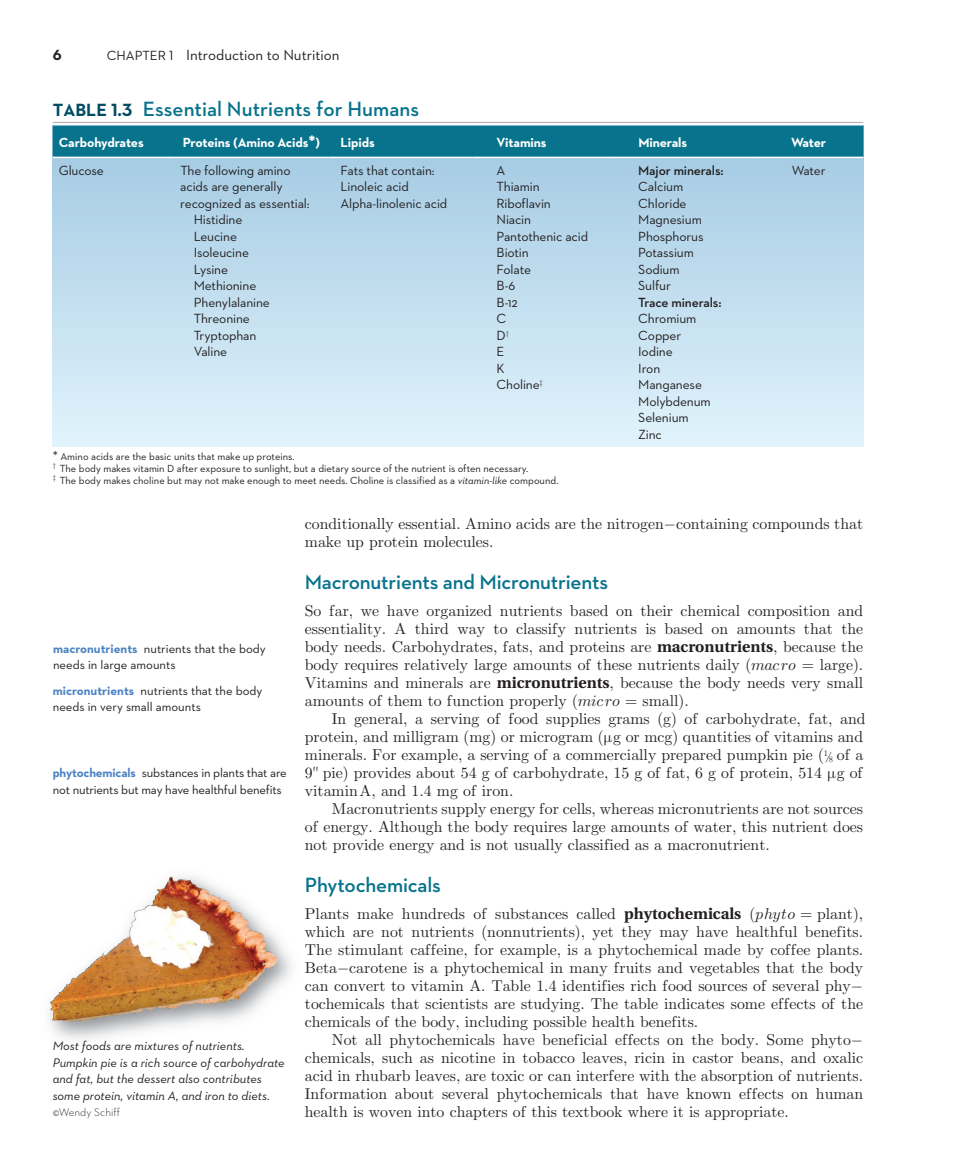
<style>
.page{position:relative;width:970px;height:1170px;background:#fff}
.page>*{position:absolute;margin:0;border:0;box-sizing:border-box;transform-origin:0 0}
.bch_hb{font:600 21px "Neutraface 2 Text";letter-spacing:-.01em;color:#08738c}
.bch_tbtt{font:600 21px "Neutraface 2 Text";color:#08738c}
.bch_tx{font:15.75px/18px "Uni Math";color:#231f20}
.bch_tx_first{font:15.75px/18px "Uni Math";color:#231f20;text-align:justify}
.t1{font:15px "Neutraface 2 Text";color:#231f20}
.t2{font:700 15px "Neutraface 2 Text";color:#231f20}
.bch_tbtx{font:13.5px/16.5px "Neutraface 2 Text";letter-spacing:-.01em;color:#231f20}
.bch_tbcn{font:700 13.5px "Neutraface 2 Text";letter-spacing:-.01em;color:#fff}
.bch_tbtx-2{font:600 13.5px "Neutraface 2 Text";letter-spacing:-.01em;color:#231f20}
.t3{font:12.75px/16.5px "Neutraface 2 Text";letter-spacing:-.005em;color:#231f20}
.bch_ct{font:italic 12.75px/16.5px "Neutraface 2 Text";color:#231f20}
.bch_ct-2{font:300 11.25px "Neutraface 2 Text";color:#231f20}
.bch_tbfn{font:10.5px "Neutraface 2 Text";color:#231f20}
.s1{font-size:13.5px}
.s2{font-weight:700;font-size:18px;color:#004c62}
.s3{font-size:16.8px}
.s4{font-size:13.2px}
.s5{font-style:italic}
.s6{font-weight:700;color:#4d84c4}
.s7{font-weight:700}
.s8{font-size:11.25px}
</style>
<div class="page">
<img style="left:49px;top:876px;width:243px;height:163px">
<img style="left:60px;top:878px;width:109px;height:113px">
<div style="left:53px;top:126px;width:810px;height:320px;background:linear-gradient(to bottom,#a0c8e2,#e0f3fb)"></div>
<div style="left:53px;top:126px;width:810px;height:31px;background:#08738c"></div>
<hr style="left:53px;top:157px;width:121px;height:1px;background:#fff">
<hr style="left:174px;top:157px;width:154px;height:1px;background:#fff">
<hr style="left:328px;top:157px;width:144px;height:1px;background:#fff">
<hr style="left:472px;top:157px;width:137px;height:1px;background:#fff">
<hr style="left:609px;top:157px;width:144px;height:1px;background:#fff">
<hr style="left:753px;top:157px;width:110px;height:1px;background:#fff">
<hr style="left:53px;top:122px;width:810px;height:1px;background:#a8a9ad">
<p class="t2" style="left:53px;top:46px;width:10px">6</p>
<p class="t1" style="left:107px;top:46px;width:234px"><span class="s1">CHAPTER 1</span> Introduction to Nutrition</p>
<p class="bch_tbtt" style="left:53px;top:96px;width:368px"><span class="s2">TABLE 1.3</span> Essential Nutrients for Humans</p>
<p class="bch_tbcn" style="left:59px;top:134px;width:86px">Carbohydrates</p>
<p class="bch_tbcn" style="left:183px;top:134px;width:139px">Proteins (Amino Acids<span class="s3">*</span>)</p>
<p class="bch_tbcn" style="left:340px;top:134px;width:36px">Lipids</p>
<p class="bch_tbcn" style="left:496px;top:134px;width:51px">Vitamins</p>
<p class="bch_tbcn" style="left:638px;top:134px;width:50px">Minerals</p>
<p class="bch_tbcn" style="left:791px;top:134px;width:37px">Water</p>
<p class="bch_tbtx" style="left:59px;top:162px;width:47px">Glucose</p>
<p class="bch_tbtx" style="left:180px;top:162px;width:131px">The following amino acids are generally recognized as essential:</p>
<p class="bch_tbtx" style="left:194px;top:211px;width:50px">Histidine</p>
<p class="bch_tbtx" style="left:194px;top:228px;width:45px">Leucine</p>
<p class="bch_tbtx" style="left:194px;top:244px;width:57px">Isoleucine</p>
<p class="bch_tbtx" style="left:194px;top:261px;width:36px">Lysine</p>
<p class="bch_tbtx" style="left:194px;top:277px;width:64px">Methionine</p>
<p class="bch_tbtx" style="left:194px;top:294px;width:78px">Phenylalanine</p>
<p class="bch_tbtx" style="left:194px;top:310px;width:58px">Threonine</p>
<p class="bch_tbtx" style="left:194px;top:327px;width:64px">Tryptophan</p>
<p class="bch_tbtx" style="left:194px;top:343px;width:35px">Valine</p>
<p class="bch_tbtx" style="left:340px;top:162px;width:96px">Fats that contain:</p>
<p class="bch_tbtx" style="left:340px;top:178px;width:108px">Linoleic acid<br>Alpha-linolenic acid</p>
<p class="bch_tbtx-2" style="left:638px;top:161px;width:87px">Major minerals:</p>
<p class="bch_tbtx" style="left:638px;top:178px;width:46px">Calcium</p>
<p class="bch_tbtx" style="left:638px;top:195px;width:50px">Chloride</p>
<p class="bch_tbtx" style="left:638px;top:211px;width:65px">Magnesium</p>
<p class="bch_tbtx" style="left:638px;top:228px;width:67px">Phosphorus</p>
<p class="bch_tbtx" style="left:638px;top:244px;width:57px">Potassium</p>
<p class="bch_tbtx" style="left:638px;top:261px;width:43px">Sodium</p>
<p class="bch_tbtx" style="left:638px;top:277px;width:34px">Sulfur</p>
<p class="bch_tbtx-2" style="left:638px;top:293px;width:85px">Trace minerals:</p>
<p class="bch_tbtx" style="left:638px;top:310px;width:60px">Chromium</p>
<p class="bch_tbtx" style="left:638px;top:327px;width:44px">Copper</p>
<p class="bch_tbtx" style="left:638px;top:343px;width:36px">Iodine</p>
<p class="bch_tbtx" style="left:638px;top:360px;width:23px">Iron</p>
<p class="bch_tbtx" style="left:638px;top:376px;width:65px">Manganese</p>
<p class="bch_tbtx" style="left:638px;top:393px;width:74px">Molybdenum</p>
<p class="bch_tbtx" style="left:638px;top:409px;width:52px">Selenium</p>
<p class="bch_tbtx" style="left:638px;top:426px;width:25px">Zinc</p>
<p class="bch_tbtx" style="left:791px;top:161px;width:35px">Water</p>
<p class="bch_tbtx" style="left:496px;top:162px;width:10px">A</p>
<p class="bch_tbtx" style="left:496px;top:178px;width:45px">Thiamin</p>
<p class="bch_tbtx" style="left:496px;top:195px;width:56px">Riboflavin</p>
<p class="bch_tbtx" style="left:496px;top:211px;width:36px">Niacin</p>
<p class="bch_tbtx" style="left:496px;top:228px;width:93px">Pantothenic acid</p>
<p class="bch_tbtx" style="left:496px;top:244px;width:34px">Biotin</p>
<p class="bch_tbtx" style="left:496px;top:261px;width:36px">Folate</p>
<p class="bch_tbtx" style="left:496px;top:277px;width:20px">B-6</p>
<p class="bch_tbtx" style="left:496px;top:294px;width:23px">B-12</p>
<p class="bch_tbtx" style="left:496px;top:310px;width:11px">C</p>
<p class="bch_tbtx" style="left:496px;top:327px;width:14px">D<sup>†</sup></p>
<p class="bch_tbtx" style="left:496px;top:343px;width:9px">E</p>
<p class="bch_tbtx" style="left:496px;top:360px;width:10px">K</p>
<p class="bch_tbtx" style="left:496px;top:376px;width:48px">Choline<sup>‡</sup></p>
<p class="bch_tbfn" style="left:53px;top:449px;width:243px"><span class="s4">*</span> Amino acids are the basic units that make up proteins.</p>
<p class="bch_tbfn" style="left:53px;top:461px;width:477px"><sup>†</sup> The body makes vitamin D after exposure to sunlight, but a dietary source of the nutrient is often necessary.</p>
<p class="bch_tbfn" style="left:53px;top:473px;width:507px"><sup>‡</sup> The body makes choline but may not make enough to meet needs. Choline is classified as a <span class="s5">vitamin-like</span> compound.</p>
<p class="t3" style="left:53px;top:640px;width:214px"><span class="s6">macronutrients</span> nutrients that the body needs in large amounts</p>
<p class="t3" style="left:53px;top:681px;width:211px"><span class="s6">micronutrients</span> nutrients that the body needs in very small amounts</p>
<p class="t3" style="left:53px;top:764px;width:235px"><span class="s6">phytochemicals</span> substances in plants that are not nutrients but may have healthful benefits</p>
<p class="bch_ct" style="left:53px;top:1037px;width:233px">Most foods are mixtures of nutrients.<br>Pumpkin pie is a rich source of carbohydrate and fat, but the dessert also contributes some protein, vitamin A, and iron to diets.</p>
<p class="bch_ct-2" style="left:53px;top:1105px;width:69px">©Wendy Schiff</p>
<p class="bch_tx" style="left:305px;top:514px;width:559px">conditionally essential. Amino acids are the nitrogen-containing compounds that make up protein molecules.</p>
<p class="bch_hb" style="left:305px;top:568px;width:305px">Macronutrients and Micronutrients</p>
<p class="bch_tx_first" style="left:305px;top:601px;width:560px">So far, we have organized nutrients based on their chemical composition and essentiality. A third way to classify nutrients is based on amounts that the body needs. Carbohydrates, fats, and proteins are <span class="s7">macronutrients</span>, because the body requires relatively large amounts of these nutrients daily (<span class="s5">macro</span> = large).<br>Vitamins and minerals are <span class="s7">micronutrients</span>, because the body needs very small amounts of them to function properly (<span class="s5">micro</span> = small).</p>
<p class="bch_tx" style="left:305px;top:709px;width:562px;text-indent:27px">In general, a serving of food supplies grams (g) of carbohydrate, fat, and protein, and milligram (mg) or microgram (µg or mcg) quantities of vitamins and minerals. For example, a serving of a commercially prepared pumpkin pie (<sup>1</sup><span class="s8">⁄</span><sub>8</sub> of a 9 <span class="s5">"</span>pie) provides about 54 g of carbohydrate, 15 g of fat, 6 g of protein, 514 µg of vitamin A, and 1.4 mg of iron.</p>
<p class="bch_tx" style="left:305px;top:799px;width:559px;text-align:justify;text-indent:27px">Macronutrients supply energy for cells, whereas micronutrients are not sources of energy. Although the body requires large amounts of water, this nutrient does not provide energy and is not usually classified as a macronutrient.</p>
<p class="bch_hb" style="left:305px;top:871px;width:137px">Phytochemicals</p>
<p class="bch_tx_first" style="left:305px;top:904px;width:560px">Plants make hundreds of substances called <span class="s7">phytochemicals</span> (<span class="s5">phyto</span> = plant), which are not nutrients (nonnutrients), yet they may have healthful benefits.<br>The stimulant caffeine, for example, is a phytochemical made by coffee plants.<br>Beta-carotene is a phytochemical in many fruits and vegetables that the body can convert to vitamin A. Table 1.4 identifies rich food sources of several phy&shy;tochemicals that scientists are studying. The table indicates some effects of the chemicals of the body, including possible health benefits.</p>
<p class="bch_tx" style="left:305px;top:1030px;width:560px;text-align:justify;text-indent:27px">Not all phytochemicals have beneficial effects on the body. Some phyto&shy;chemicals, such as nicotine in tobacco leaves, ricin in castor beans, and oxalic acid in rhubarb leaves, are toxic or can interfere with the absorption of nutrients.<br>Information about several phytochemicals that have known effects on human health is woven into chapters of this textbook where it is appropriate.</p>
</div>
